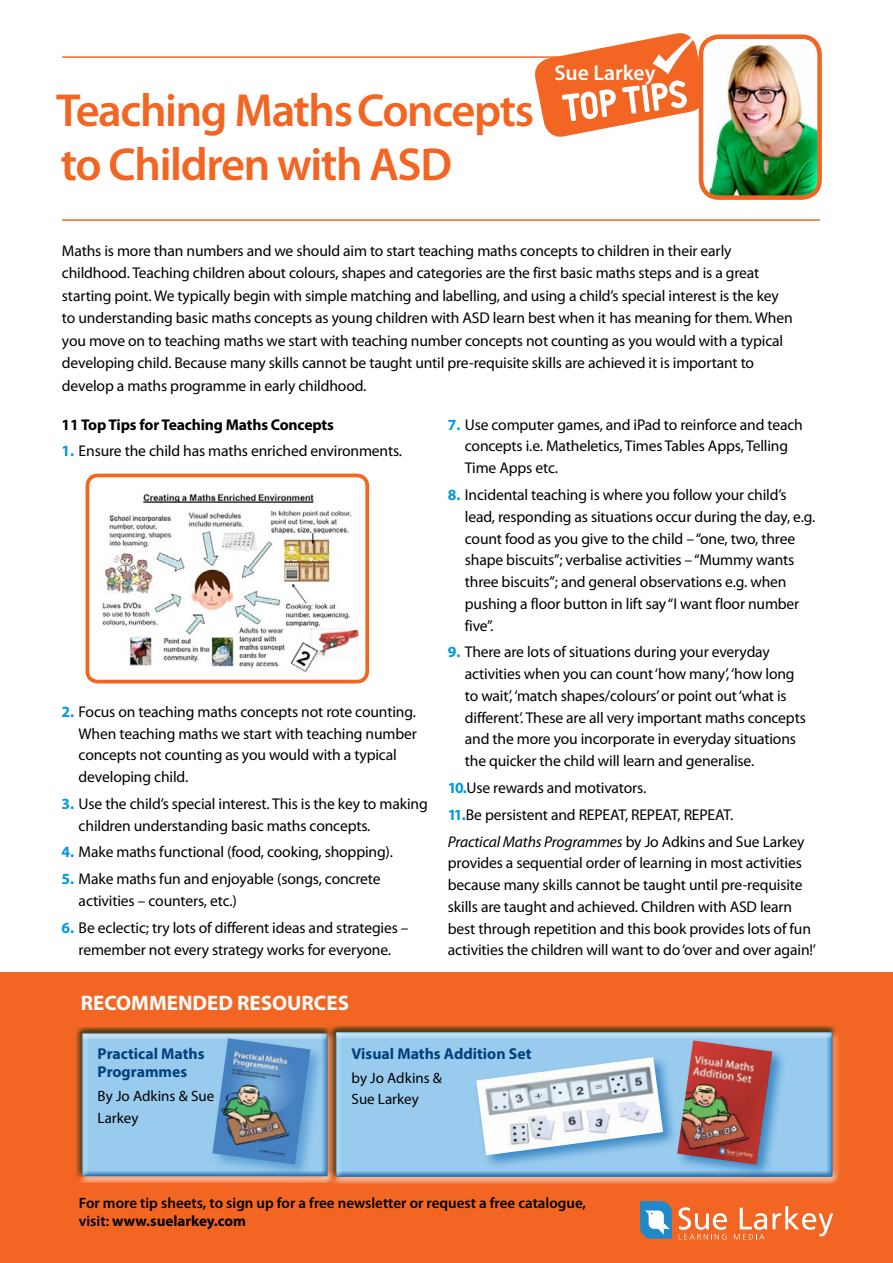
<style>
.page{position:relative;width:893px;height:1263px;background:#fff}
.page>*{position:absolute;margin:0;border:0;box-sizing:border-box;transform-origin:0 0}
.t1{font:600 46.5px/54px "Myriad Pro";letter-spacing:-.03em;color:#f26522}
.t2{font:600 21.6px "Myriad Pro";color:#fff}
.t3{font:700 21px "Myriad Pro";color:#fff}
.t4{font:700 15.75px/18.6px "Myriad Pro";color:#00417e}
.t5{font:15.6px/21.8px "Myriad Pro";letter-spacing:-.01em;color:#000}
.t6{font:700 15.6px "Myriad Pro";letter-spacing:-.01em;color:#000}
.t7{font:600 15px/18px "Myriad Pro";color:#000}
.t8{font:15px/21.6px "Myriad Pro";color:#000}
.s1{font-weight:700;color:#009ade}
.s2{font-style:italic}
.s3{font-weight:700}
</style>
<div class="page">
<hr style="left:63px;top:219px;width:757px;height:2px;background:#f26522">
<hr style="left:63px;top:56px;width:757px;height:2px;background:#f26522">
<svg style="left:532px;top:33px;width:168px;height:107px"></svg>
<img style="left:704px;top:39px;width:113px;height:156px">
<div style="left:699px;top:34px;width:123px;height:166px;border:4px solid #f26522;border-radius:18px"></div>
<div style="left:0;top:972px;width:893px;height:291px;background:#f26522"></div>
<svg style="left:773px;top:1206px;width:60px;height:30px"></svg>
<svg style="left:679px;top:1207px;width:48px;height:33px"></svg>
<svg style="left:734px;top:1208px;width:33px;height:31px"></svg>
<svg style="left:640px;top:1201px;width:32px;height:37px"></svg>
<div style="left:330px;top:1028px;width:509px;height:156px;background:#006fac;opacity:.65"></div>
<img style="left:91px;top:479px;width:273px;height:199px">
<div style="left:86px;top:474px;width:283px;height:209px;border:4px solid #f26522;border-radius:10px"></div>
<div style="left:75px;top:1026px;width:258px;height:155px;background:#fff;opacity:.65"></div>
<div style="left:77px;top:1029px;width:258px;height:154px;background:#006fac;opacity:.65"></div>
<div style="left:210px;top:1036px;width:115px;height:143px;background:#0062af;opacity:.39"></div>
<img style="left:212px;top:1038px;width:99px;height:126px">
<div style="left:474px;top:1055px;width:204px;height:115px;background:#0062af;opacity:.61"></div>
<img style="left:476px;top:1057px;width:187px;height:98px">
<div style="left:675px;top:1038px;width:112px;height:141px;background:#0062af;opacity:.61"></div>
<img style="left:677px;top:1040px;width:95px;height:125px">
<h1 class="t1" style="left:56px;top:84px;width:479px">Teaching Maths Concepts to Children with ASD</h1>
<h2 class="t2" style="left:554px;top:61px;width:103px">Sue Larkey</h2>
<p class="t5" style="left:62px;top:240px;width:732px;line-height:22.5px">Maths is more than numbers and we should aim to start teaching maths concepts to children in their early childhood. Teaching children about colours, shapes and categories are the first basic maths steps and is a great starting point. We typically begin with simple matching and labelling, and using a child’s special interest is the key to understanding basic maths concepts as young children with ASD learn best when it has meaning for them. When you move on to teaching maths we start with teaching number concepts not counting as you would with a typical developing child. Because many skills cannot be taught until pre-requisite skills are achieved it is important to develop a maths programme in early childhood.</p>
<p class="t6" style="left:62px;top:414px;width:274px">11 Top Tips for Teaching Maths Concepts</p>
<p class="t5" style="left:62px;top:440px;width:342px"><span class="s1">1.</span> Ensure the child has maths enriched environments.</p>
<p class="t5" style="left:79px;top:701px;width:340px;text-indent:-17px"><span class="s1">2.</span> Focus on teaching maths concepts not rote counting.<br>When teaching maths we start with teaching number concepts not counting as you would with a typical developing child.</p>
<p class="t5" style="left:79px;top:793px;width:351px;text-indent:-17px"><span class="s1">3.</span> Use the child’s special interest. This is the key to making children understanding basic maths concepts.</p>
<p class="t5" style="left:62px;top:842px;width:333px"><span class="s1">4.</span> Make maths functional (food, cooking, shopping).</p>
<p class="t5" style="left:79px;top:868px;width:303px;text-indent:-17px"><span class="s1">5.</span> Make maths fun and enjoyable (songs, concrete activities – counters, etc.)</p>
<p class="t5" style="left:62px;top:917px;width:349px;text-align:center"><span class="s1">6.</span> Be eclectic; try lots of different ideas and strategies – remember not every strategy works for everyone.</p>
<h3 class="t3" style="left:81px;top:989px;width:270px">RECOMMENDED RESOURCES</h3>
<p class="t5" style="left:465px;top:414px;width:340px;text-indent:-17px"><span class="s1">7.</span> Use computer games, and iPad to reinforce and teach concepts i.e. Matheletics, Times Tables Apps, Telling<br>Time Apps etc.</p>
<p class="t5" style="left:465px;top:484px;width:352px;text-indent:-17px"><span class="s1">8.</span> Incidental teaching is where you follow your child’s lead, responding as situations occur during the day, e.g. count food as you give to the child – “one, two, three shape biscuits”; verbalise activities – “Mummy wants three biscuits”; and general observations e.g. when pushing a floor button in lift say “I want floor number five”.</p>
<p class="t5" style="left:465px;top:642px;width:342px;text-indent:-17px"><span class="s1">9.</span> There are lots of situations during your everyday activities when you can count ‘how many’, ‘how long to wait’, ‘match shapes/colours’ or point out ‘what is different’. These are all very important maths concepts and the more you incorporate in everyday situations the quicker the child will learn and generalise.</p>
<p class="t5" style="left:448px;top:775px;width:358px;line-height:26.8px"><span class="s1">10.</span>Use rewards and motivators.<br><span class="s1">11.</span>Be persistent and REPEAT, REPEAT, REPEAT.<br><span class="s2">Practical Maths Programmes</span> by Jo Adkins and Sue Larkey</p>
<p class="t5" style="left:448px;top:853px;width:370px">provides a sequential order of learning in most activities because many skills cannot be taught until pre-requisite skills are taught and achieved. Children with ASD learn best through repetition and this book provides lots of fun activities the children will want to do ‘over and over again!’</p>
<p class="t4" style="left:98px;top:1043px;width:108px">Practical Maths<br>Programmes</p>
<p class="t8" style="left:98px;top:1085px;width:118px">By Jo Adkins &amp; Sue<br>Larkey</p>
<p class="t4" style="left:352px;top:1044px;width:181px">Visual Maths Addition Set</p>
<p class="t8" style="left:352px;top:1067px;width:92px">by Jo Adkins &amp;<br>Sue Larkey</p>
<p class="t7" style="left:79px;top:1194px;width:509px">For more tip sheets, to sign up for a free newsletter or request a free catalogue, visit: <span class="s3">www.suelarkey.com</span></p>
</div>
